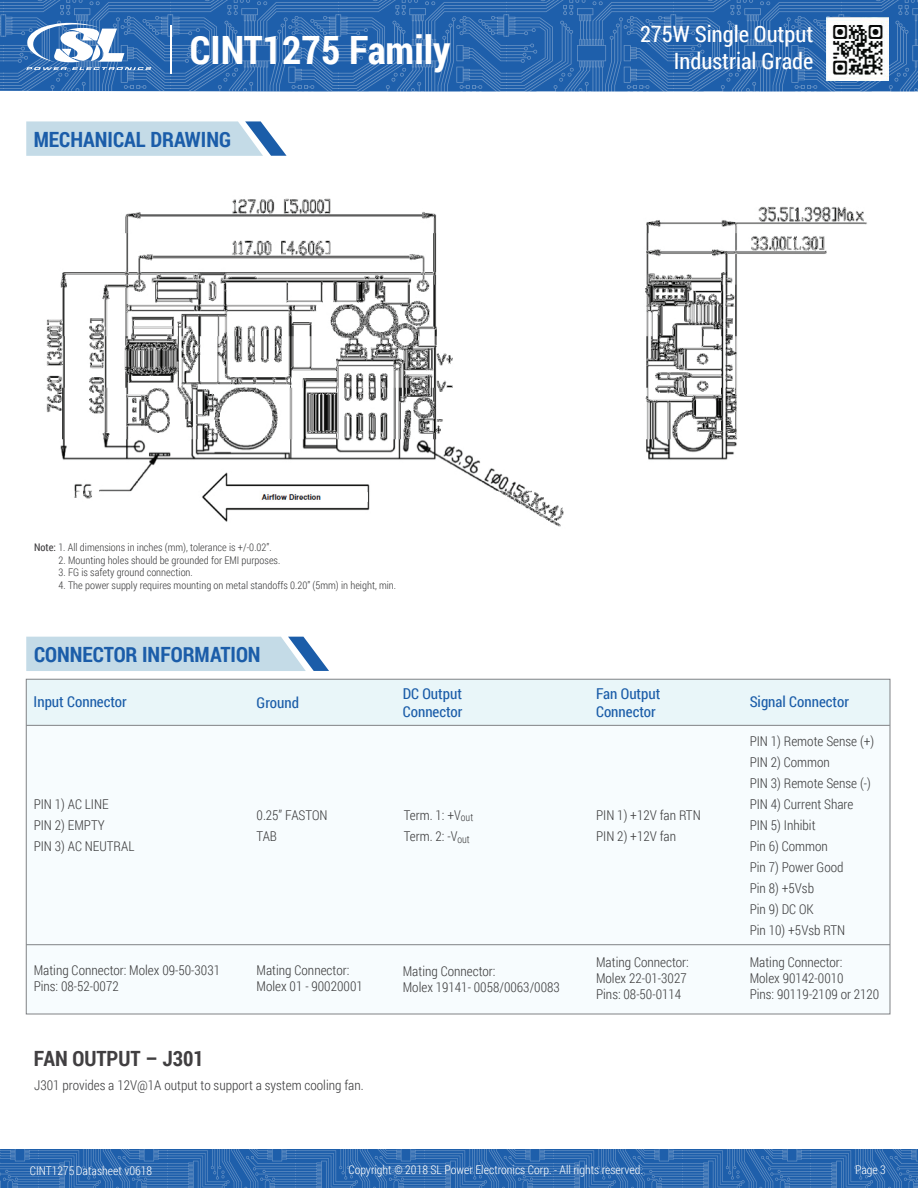
<style>
.page{position:relative;width:918px;height:1188px;background:#fff}
.page>*{position:absolute;margin:0;border:0;box-sizing:border-box;transform-origin:0 0}
.t1{font:700 39px "Roboto Condensed";color:#fff}
.t2{font:22.5px/27px "Roboto Condensed";color:#fff;text-align:right}
.t3{font:700 21px "Roboto Condensed";color:#1b5da9}
.t4{font:700 21px "Roboto Condensed";color:#413f41}
.t5{font:15px/18px "Roboto Condensed";color:#1b5da9}
.t6{font:300 13.5px/21px "Roboto Condensed";color:#3e3e3f}
.t7{font:300 12px "Roboto Condensed";color:#fff}
.t8{font:300 10.5px "Roboto Condensed";color:#3e3e3f}
.s1{font-weight:400;color:#413f41}
</style>
<div class="page">
<div style="left:26px;top:726px;width:863px;height:288px;background:#f7fcfe"></div>
<div style="left:26px;top:679px;width:864px;height:46px;background:#e9f6f9"></div>
<svg style="left:26px;top:637px;width:303px;height:34px;background:#bfd7e5"></svg>
<img style="left:0;top:1150px;width:918px;height:38px">
<svg style="left:26px;top:121px;width:261px;height:35px;background:#bfd7e5"></svg>
<img style="left:46px;top:198px;width:821px;height:329px">
<hr style="left:26px;top:725px;width:864px;height:1px;background:#808285">
<img style="left:0;top:0;width:918px;height:92px">
<img style="left:826px;top:17px;width:62px;height:63px">
<hr style="left:26px;top:944px;width:864px;height:1px;background:#808285">
<svg style="left:25px;top:23px;width:126px;height:47px"></svg>
<hr style="left:170px;top:25px;width:2px;height:49px;background:#fff">
<h1 class="t1" style="left:190px;top:23px;width:262px">CINT1275 Family</h1>
<h2 class="t2" style="left:640px;top:19px;width:175px">275W Single Output<br>Industrial Grade</h2>
<h3 class="t3" style="left:34px;top:124px;width:199px">MECHANICAL DRAWING</h3>
<p class="t8" style="left:34px;top:540px;width:239px"><span class="s1">Note:</span> 1. All dimensions in inches (mm), tolerance is +/-0.02”.</p>
<p class="t8" style="left:59px;top:553px;width:223px">2. Mounting holes should be grounded for EMI purposes.</p>
<p class="t8" style="left:59px;top:565px;width:136px">3. FG is safety ground connection.</p>
<p class="t8" style="left:59px;top:578px;width:339px">4. The power supply requires mounting on metal standoffs 0.20” (5mm) in height, min.</p>
<h3 class="t3" style="left:34px;top:640px;width:228px">CONNECTOR INFORMATION</h3>
<p class="t5" style="left:34px;top:693px;width:95px">Input Connector</p>
<p class="t5" style="left:257px;top:694px;width:44px">Ground</p>
<p class="t5" style="left:403px;top:684px;width:61px">DC Output<br>Connector</p>
<p class="t5" style="left:596px;top:684px;width:66px">Fan Output<br>Connector</p>
<p class="t5" style="left:750px;top:692px;width:101px">Signal Connector</p>
<p class="t6" style="left:34px;top:793px;width:102px">PIN 1) AC LINE<br>PIN 2) EMPTY<br>PIN 3) AC NEUTRAL</p>
<p class="t6" style="left:257px;top:804px;width:72px">0.25” FASTON<br>TAB</p>
<p class="t6" style="left:404px;top:804px;width:71px;line-height:21.6px">Term. 1: +V<sub>out<br></sub>Term. 2: -V<sub>out</sub></p>
<p class="t6" style="left:596px;top:804px;width:106px">PIN 1) +12V fan RTN<br>PIN 2) +12V fan</p>
<p class="t6" style="left:750px;top:730px;width:126px">PIN 1) Remote Sense (+)<br>PIN 2) Common<br>PIN 3) Remote Sense (-)<br>PIN 4) Current Share<br>PIN 5) Inhibit<br>Pin 6) Common<br>Pin 7) Power Good<br>Pin 8) +5Vsb<br>Pin 9) DC OK<br>Pin 10) +5Vsb RTN</p>
<p class="t6" style="left:34px;top:961px;width:188px;line-height:16.2px">Mating Connector: Molex 09-50-3031<br>Pins: 08-52-0072</p>
<p class="t6" style="left:403px;top:963px;width:159px;line-height:16.2px">Mating Connector:<br>Molex 19141- 0058/0063/0083</p>
<p class="t6" style="left:596px;top:953px;width:94px;line-height:16.2px">Mating Connector:<br>Molex 22-01-3027<br>Pins: 08-50-0114</p>
<p class="t6" style="left:750px;top:953px;width:131px;line-height:16.2px">Mating Connector:<br>Molex 90142-0010<br>Pins: 90119-2109 or 2120</p>
<p class="t6" style="left:257px;top:962px;width:108px;line-height:16.2px">Mating Connector:<br>Molex 01 - 90020001</p>
<h3 class="t4" style="left:34px;top:1043px;width:172px">FAN OUTPUT – J301</h3>
<p class="t6" style="left:34px;top:1074px;width:331px">J301 provides a 12V@1A output to support a system cooling fan.</p>
<p class="t7" style="left:30px;top:1163px;width:124px">CINT1275Datasheet v0618</p>
<p class="t7" style="left:348px;top:1162px;width:296px">Copyright © 2018 SL Power Electronics Corp. - All rights reserved.</p>
<p class="t7" style="left:855px;top:1162px;width:32px">Page 3</p>
</div>
